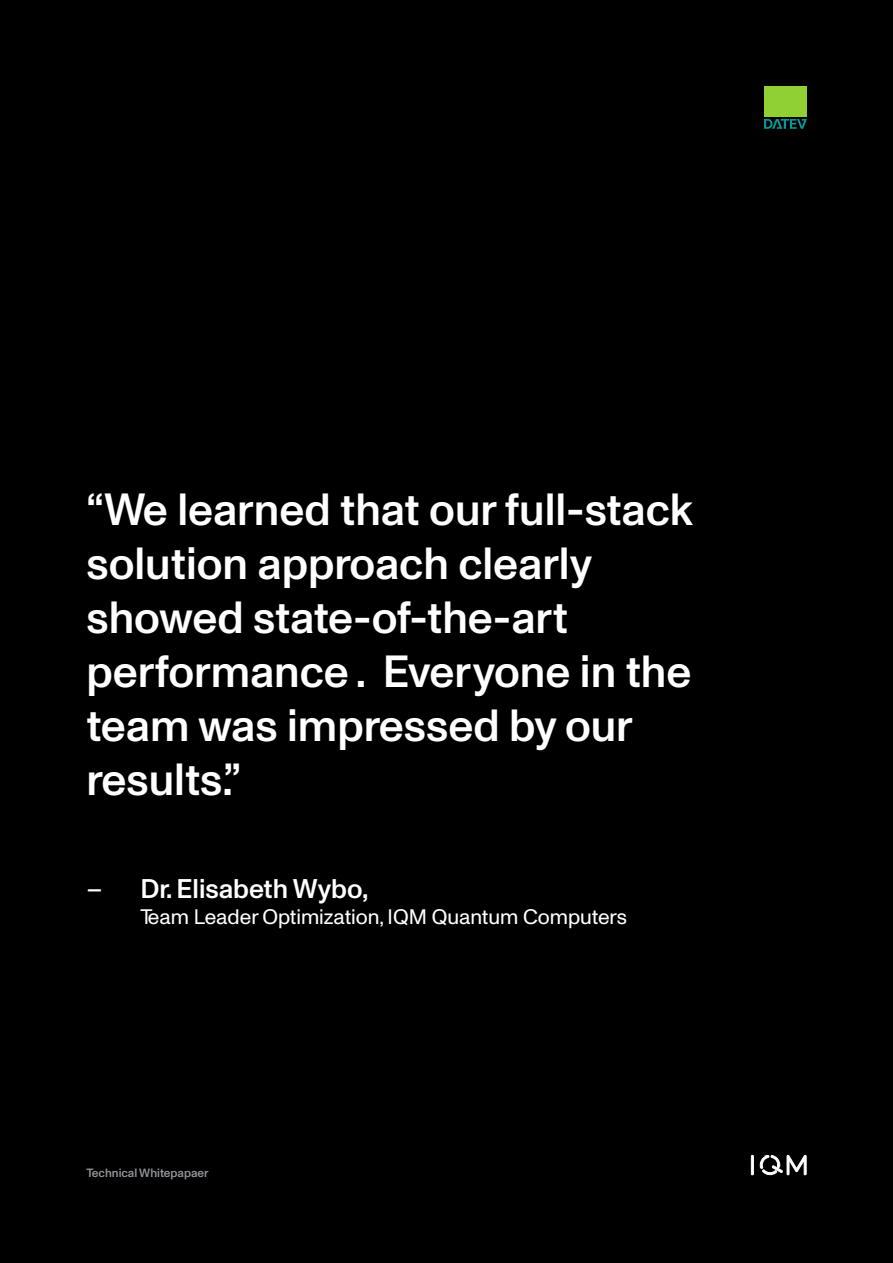
<style>
.page{position:relative;width:893px;height:1263px;background:#000}
.page>*{position:absolute;margin:0;border:0;box-sizing:border-box;transform-origin:0 0}
.t1{font:500 45px/54px "Monument Grotesk";color:#fff}
.t2{font:500 27px "Monument Grotesk";color:#fff}
.t3{font:21px "Monument Grotesk";color:#fff}
.t4{font:500 12px "Monument Grotesk";color:#939598}
.s1{font-weight:400}
</style>
<div class="page">
<svg style="left:751px;top:1155px;width:55px;height:21px"></svg>
<svg style="left:764px;top:119px;width:43px;height:10px"></svg>
<div style="left:764px;top:86px;width:43px;height:31px;background:#90d033"></div>
<p class="t1" style="left:86px;top:480px;width:608px">“We learned that our full-stack solution approach clearly showed state-of-the-art performance . Everyone in the team was impressed by our results.”</p>
<p class="t2" style="left:86px;top:870px;width:284px"><span class="s1">–</span> Dr. Elisabeth Wybo,</p>
<p class="t3" style="left:140px;top:902px;width:488px">Team Leader Optimization, IQM Quantum Computers</p>
<p class="t4" style="left:86px;top:1164px;width:124px">Technical Whitepapaer</p>
</div>
